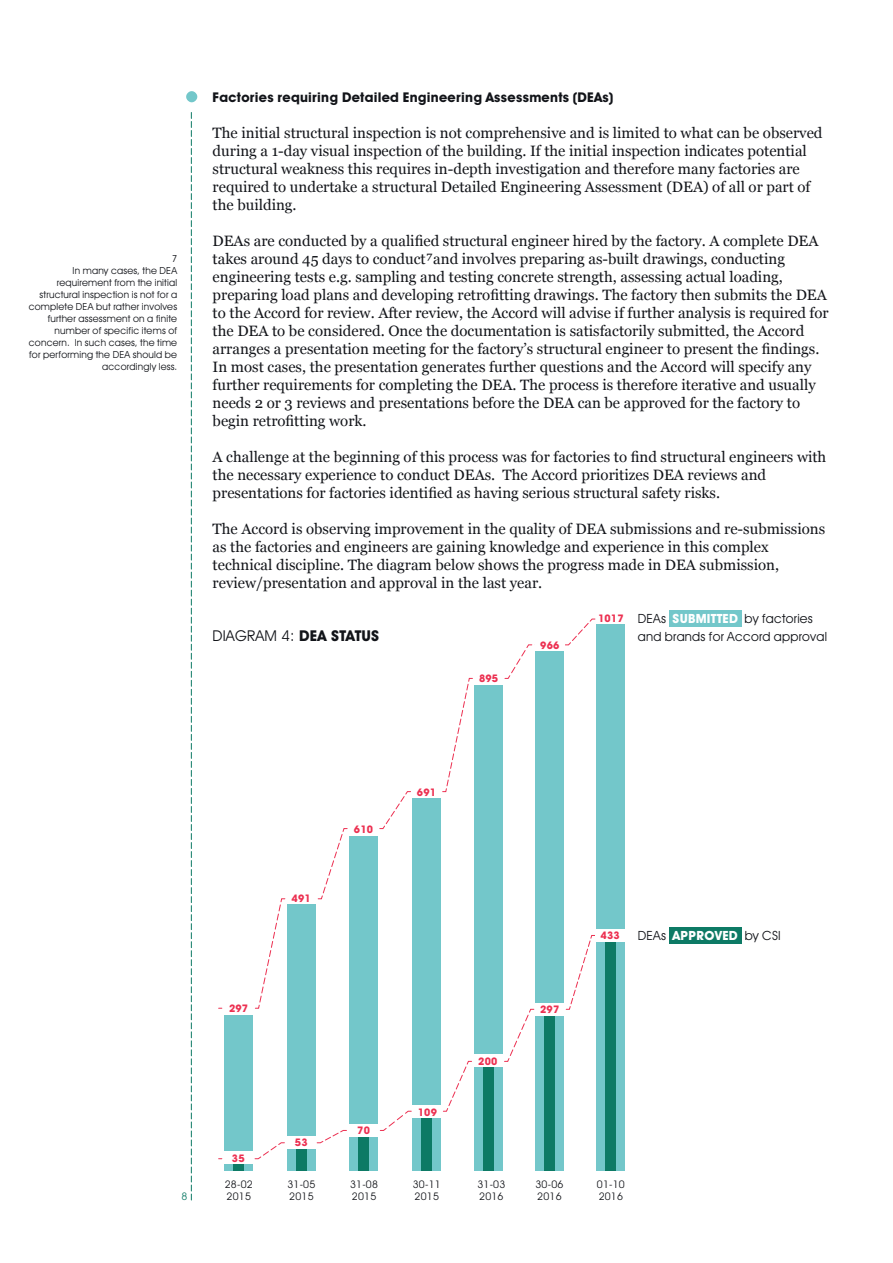
<style>
.page{position:relative;width:893px;height:1263px;background:#fff}
.page>*{position:absolute;margin:0;border:0;box-sizing:border-box;transform-origin:0 0}
.t1{font:15px/18px "Georgia";color:#121419}
.t2{font:15px "ITC Avant Garde Gothic Book R";letter-spacing:.01em;color:#121419}
.t3{font:700 13.5px "Avant Garde IT Cby BT";letter-spacing:.02em;color:#121419}
.t4{font:12.75px/18px "ITC Avant Garde Gothic Book R";letter-spacing:.02em;color:#121419}
.t5{font:10.5px/12px "ITC Avant Garde Gothic Book R";letter-spacing:.02em;color:#121419}
.t6{font:700 10.5px "Avant Garde IT Cby BT";letter-spacing:.02em;color:#ec3051}
.t7{font:10.5px "ITC Avant Garde Gothic Book R";color:#0d7a65}
.t8{font:9.75px/12px "ITC Avant Garde Gothic Book R";letter-spacing:.02em;color:#121419;text-align:right}
.s1{font-family:"Avant Garde IT Cby BT";font-weight:700}
.s2{font-family:"Avant Garde IT Cby BT";font-weight:700;color:#fff}
</style>
<div class="page">
<svg style="left:191px;top:112px;width:1px;height:1088px"></svg>
<svg style="left:182px;top:87px;width:19px;height:19px"></svg>
<div style="left:178px;top:83px;width:28px;height:28px;border:8px solid #fff;border-radius:50%"></div>
<div style="left:670px;top:610px;width:72px;height:16px;background:#73c7ca"></div>
<div style="left:669px;top:927px;width:73px;height:16px;background:#0d7a65"></div>
<svg style="left:273px;top:618px;width:324px;height:317px"></svg>
<svg style="left:218px;top:935px;width:379px;height:224px"></svg>
<div style="left:287px;top:897px;width:28px;height:274px;background:#73c7ca"></div>
<div style="left:296px;top:1141px;width:11px;height:30px;background:#0d7a65"></div>
<div style="left:350px;top:829px;width:28px;height:342px;background:#73c7ca"></div>
<div style="left:359px;top:1132px;width:10px;height:39px;background:#0d7a65"></div>
<div style="left:413px;top:791px;width:28px;height:380px;background:#73c7ca"></div>
<div style="left:422px;top:1111px;width:10px;height:60px;background:#0d7a65"></div>
<div style="left:474px;top:678px;width:29px;height:493px;background:#73c7ca"></div>
<div style="left:483px;top:1061px;width:11px;height:110px;background:#0d7a65"></div>
<div style="left:535px;top:644px;width:29px;height:527px;background:#73c7ca"></div>
<div style="left:544px;top:1009px;width:11px;height:162px;background:#0d7a65"></div>
<div style="left:597px;top:618px;width:28px;height:553px;background:#73c7ca"></div>
<div style="left:606px;top:935px;width:10px;height:236px;background:#0d7a65"></div>
<div style="left:224px;top:1008px;width:29px;height:163px;background:#73c7ca"></div>
<div style="left:233px;top:1160px;width:11px;height:11px;background:#0d7a65"></div>
<div style="left:223px;top:1151px;width:30px;height:13px;background:#fff"></div>
<div style="left:286px;top:1136px;width:30px;height:12px;background:#fff"></div>
<div style="left:349px;top:1124px;width:29px;height:12px;background:#fff"></div>
<div style="left:412px;top:1106px;width:30px;height:12px;background:#fff"></div>
<div style="left:473px;top:1054px;width:30px;height:13px;background:#fff"></div>
<div style="left:535px;top:1003px;width:30px;height:12px;background:#fff"></div>
<div style="left:595px;top:929px;width:30px;height:12px;background:#fff"></div>
<div style="left:224px;top:1002px;width:29px;height:12px;background:#fff"></div>
<div style="left:286px;top:892px;width:30px;height:12px;background:#fff"></div>
<div style="left:349px;top:823px;width:29px;height:12px;background:#fff"></div>
<div style="left:412px;top:785px;width:29px;height:13px;background:#fff"></div>
<div style="left:474px;top:672px;width:30px;height:12px;background:#fff"></div>
<div style="left:535px;top:639px;width:30px;height:12px;background:#fff"></div>
<div style="left:596px;top:612px;width:30px;height:12px;background:#fff"></div>
<p class="t8" style="left:29px;top:253px;width:150px">7<br>In many cases, the DEA requirement from the initial structural inspection is not for a complete DEA but rather involves further assessment on a finite number of specific items of concern. In such cases, the time for performing the DEA should be accordingly less.</p>
<p class="t3" style="left:213px;top:89px;width:402px">Factories requiring Detailed Engineering Assessments (DEAs)</p>
<p class="t1" style="left:213px;top:123px;width:611px">The initial structural inspection is not comprehensive and is limited to what can be observed during a 1-day visual inspection of the building. If the initial inspection indicates potential structural weakness this requires in-depth investigation and therefore many factories are required to undertake a structural Detailed Engineering Assessment (DEA) of all or part of the building.</p>
<p class="t1" style="left:213px;top:231px;width:618px">DEAs are conducted by a qualified structural engineer hired by the factory. A complete DEA takes around 45 days to conduct⁷and involves preparing as-built drawings, conducting engineering tests e.g. sampling and testing concrete strength, assessing actual loading, preparing load plans and developing retrofitting drawings. The factory then submits the DEA to the Accord for review. After review, the Accord will advise if further analysis is required for the DEA to be considered. Once the documentation is satisfactorily submitted, the Accord arranges a presentation meeting for the factory’s structural engineer to present the findings.<br>In most cases, the presentation generates further questions and the Accord will specify any further requirements for completing the DEA. The process is therefore iterative and usually needs 2 or 3 reviews and presentations before the DEA can be approved for the factory to begin retrofitting work.</p>
<p class="t1" style="left:213px;top:447px;width:615px">A challenge at the beginning of this process was for factories to find structural engineers with the necessary experience to conduct DEAs. The Accord prioritizes DEA reviews and presentations for factories identified as having serious structural safety risks.</p>
<p class="t1" style="left:213px;top:519px;width:614px">The Accord is observing improvement in the quality of DEA submissions and re-submissions as the factories and engineers are gaining knowledge and experience in this complex technical discipline. The diagram below shows the progress made in DEA submission, review/presentation and approval in the last year.</p>
<p class="t2" style="left:213px;top:626px;width:168px">DIAGRAM 4: <span class="s1">DEA STATUS</span></p>
<p class="t4" style="left:638px;top:609px;width:191px">DEAs <span class="s2">SUBMITTED</span> by factories and brands for Accord approval</p>
<p class="t6" style="left:598px;top:612px;width:27px">1017</p>
<p class="t6" style="left:540px;top:639px;width:21px">966</p>
<p class="t6" style="left:479px;top:672px;width:21px">895</p>
<p class="t7" style="left:182px;top:1190px;width:7px">8</p>
<p class="t6" style="left:292px;top:892px;width:21px">491</p>
<p class="t6" style="left:354px;top:823px;width:21px">610</p>
<p class="t6" style="left:417px;top:785px;width:21px">691</p>
<p class="t6" style="left:601px;top:929px;width:21px">433</p>
<p class="t4" style="left:638px;top:926px;width:144px">DEAs <span class="s2">APPROVED</span> by CSI</p>
<p class="t6" style="left:229px;top:1002px;width:21px">297</p>
<p class="t6" style="left:232px;top:1151px;width:14px">35</p>
<p class="t6" style="left:295px;top:1136px;width:14px">53</p>
<p class="t6" style="left:357px;top:1124px;width:14px">70</p>
<p class="t6" style="left:418px;top:1106px;width:21px">109</p>
<p class="t6" style="left:478px;top:1055px;width:21px">200</p>
<p class="t6" style="left:540px;top:1003px;width:21px">297</p>
<p class="t5" style="left:225px;top:1178px;width:29px">28-02<br>2015</p>
<p class="t5" style="left:287px;top:1178px;width:29px">31-05<br>2015</p>
<p class="t5" style="left:350px;top:1178px;width:29px">31-08<br>2015</p>
<p class="t5" style="left:413px;top:1178px;width:29px">30-11<br>2015</p>
<p class="t5" style="left:477px;top:1178px;width:29px">31-03<br>2016</p>
<p class="t5" style="left:535px;top:1178px;width:29px">30-06<br>2016</p>
<p class="t5" style="left:597px;top:1178px;width:29px">01-10<br>2016</p>
</div>
